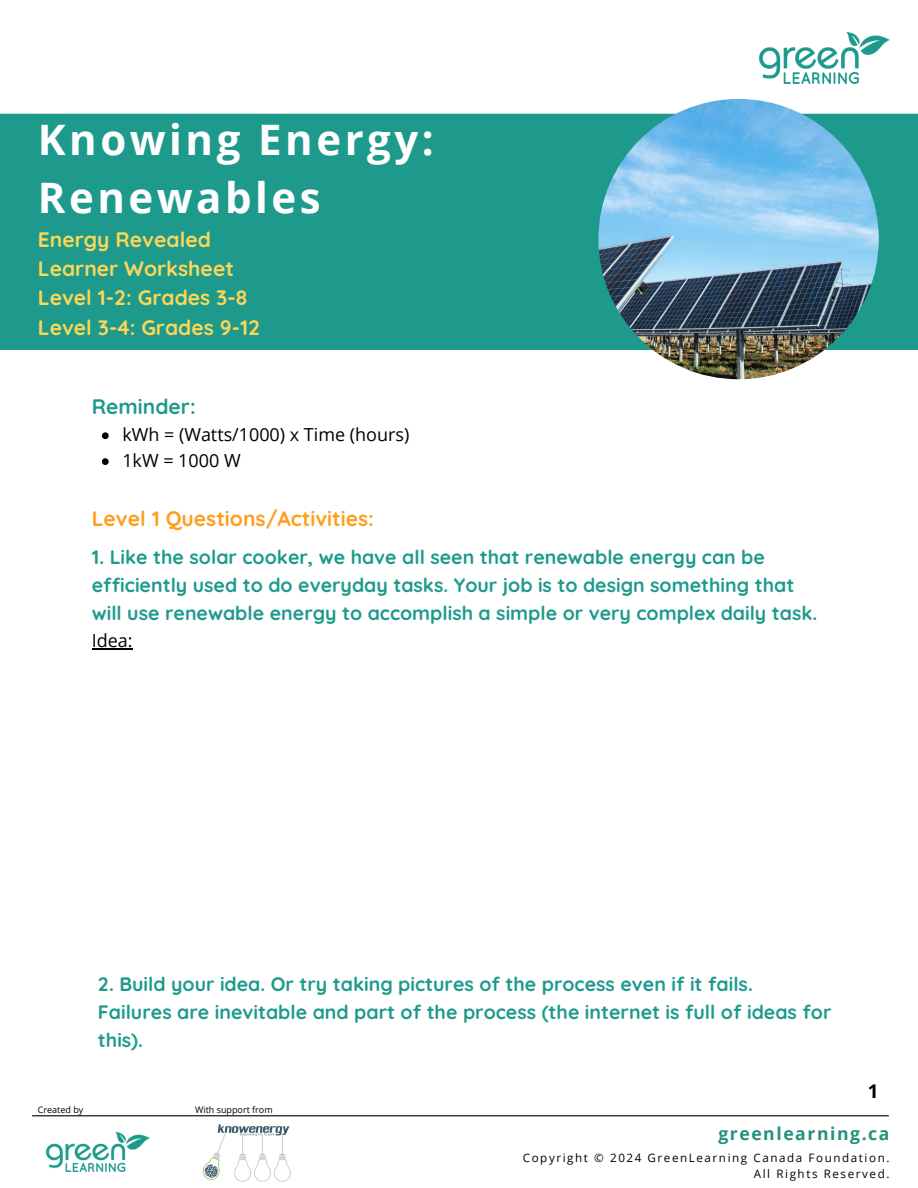
<style>
.page{position:relative;width:918px;height:1188px;background:#fff}
.page>*{position:absolute;margin:0;border:0;box-sizing:border-box;transform-origin:0 0}
.t1{font:700 42px/58.5px "Open Sans";letter-spacing:.085em;color:#fff}
.t2{font:700 21px/29.2px "Quicksand";color:#fcd757}
.t3{font:700 21px "Quicksand";color:#ff9e1b}
.t4{font:700 21px "Quicksand";color:#1e9a8d}
.t5{font:700 19.5px/28.2px "Quicksand";color:#1e9a8d}
.t6{font:700 18.9px "Open Sans";color:#000}
.t7{font:18px "Open Sans";color:#000}
.t8{font:700 17.55px "Open Sans";letter-spacing:.09em;color:#21927b}
.t9{font:11.55px/15.5px "Open Sans";letter-spacing:.14em;color:#000;text-align:right}
.t10{font:9px "Open Sans";color:#000}
</style>
<div class="page">
<img style="left:760px;top:33px;width:129px;height:50px">
<div style="left:0;top:114px;width:918px;height:236px;background:#1e9a8d"></div>
<img style="left:598px;top:99px;width:281px;height:280px;border-radius:50%">
<hr style="left:32px;top:1115px;width:286px;height:1px;background:#000">
<hr style="left:317px;top:1115px;width:286px;height:1px;background:#000">
<hr style="left:603px;top:1115px;width:286px;height:1px;background:#000">
<img style="left:47px;top:1132px;width:102px;height:40px">
<img style="left:202px;top:1124px;width:89px;height:58px">
<hr style="left:92px;top:648px;width:41px;height:1px;background:#000">
<svg style="left:102px;top:432px;width:7px;height:7px"></svg>
<svg style="left:102px;top:458px;width:7px;height:7px"></svg>
<h2 class="t1" style="left:38px;top:109px;width:397px">Knowing Energy:<br>Renewables</h2>
<h3 class="t2" style="left:38px;top:224px;width:224px">Energy Revealed<br>Learner Worksheet<br>Level 1-2: Grades 3-8<br>Level 3-4: Grades 9-12</h3>
<p class="t4" style="left:92px;top:393px;width:105px">Reminder:</p>
<h4 class="t7" style="left:122px;top:422px;width:288px">kWh = (Watts/1000) x Time (hours)</h4>
<h6 class="t7" style="left:122px;top:448px;width:120px">1kW = 1000 W</h6>
<p class="t3" style="left:92px;top:505px;width:284px">Level 1 Questions/Activities:</p>
<p class="t5" style="left:92px;top:542px;width:727px">1. Like the solar cooker, we have all seen that renewable energy can be efficiently used to do everyday tasks. Your job is to design something that will use renewable energy to accomplish a simple or very complex daily task.</p>
<p class="t7" style="left:92px;top:628px;width:42px">Idea:</p>
<h2 class="t10" style="left:38px;top:1104px;width:47px">Created by</h2>
<h2 class="t5" style="left:98px;top:969px;width:735px">2. Build your idea. Or try taking pictures of the process even if it fails.<br>Failures are inevitable and part of the process (the internet is full of ideas for this).</h2>
<p class="t10" style="left:195px;top:1104px;width:79px">With support from</p>
<p class="t6" style="left:868px;top:1077px;width:12px">1</p>
<p class="t8" style="left:718px;top:1122px;width:173px">greenlearning.ca</p>
<p class="t9" style="left:523px;top:1150px;width:368px">Copyright © 2024 GreenLearning Canada Foundation.<br>All Rights Reserved.</p>
</div>
